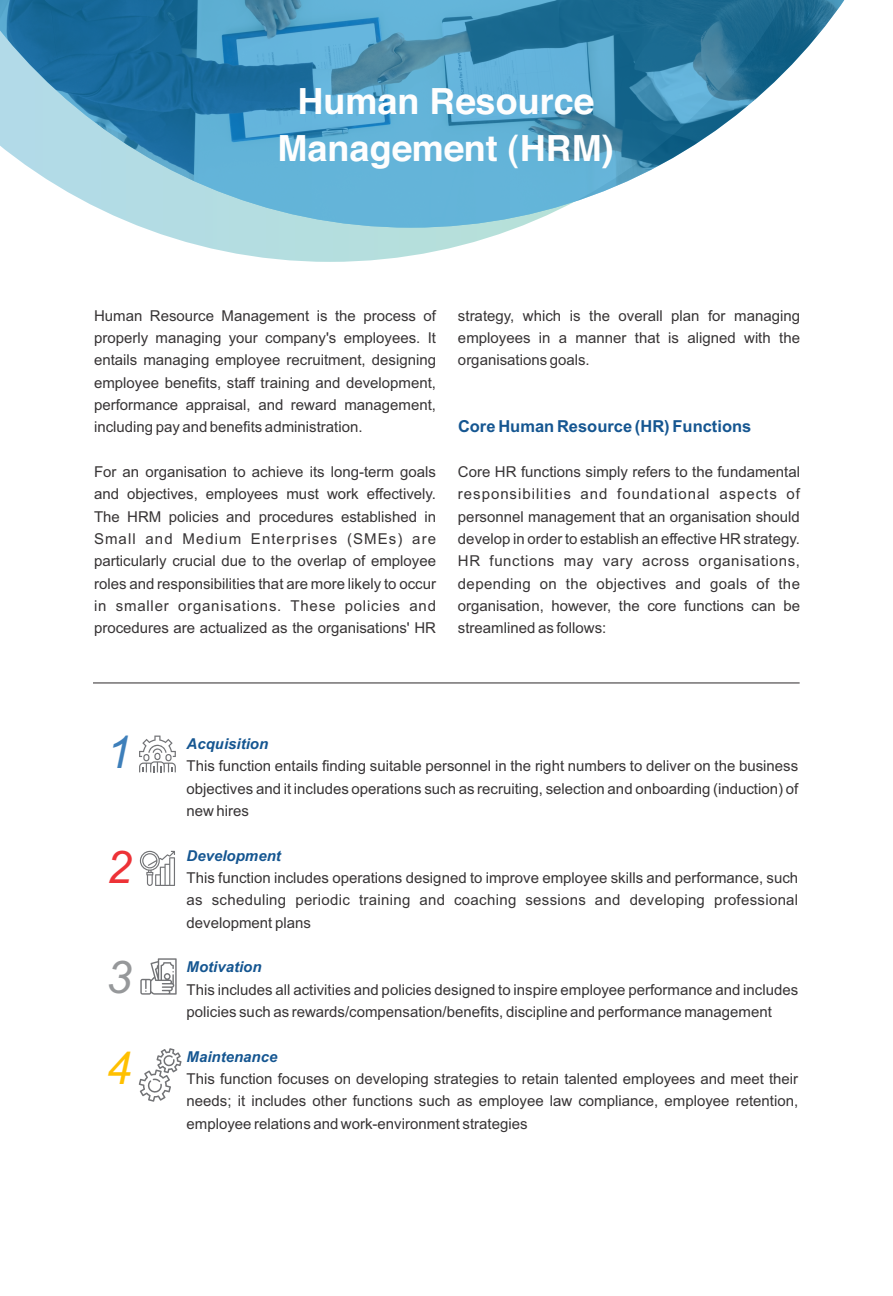
<style>
.page{position:relative;width:893px;height:1296px;background:#fff}
.page>*{position:absolute;margin:0;border:0;box-sizing:border-box;transform-origin:0 0}
.t1{font:italic 45.15px "Arial";color:#3e7fba}
.t2{font:italic 45.15px "Arial";color:#ed3237}
.t3{font:italic 45.15px "Arial";color:#96989a}
.t4{font:italic 45.15px "Arial";color:#ffc000}
.t5{font:700 36px/46.8px "Helvetica";color:#fefefe;text-align:center}
.t6{font:700 16.5px "Arial";color:#155691}
.t7{font:15px/22.4px "Arial";color:#373435;text-align:justify}
.t8{font:italic 700 15px "Arial";color:#155691}
</style>
<div class="page">
<svg style="left:144px;top:228px;width:372px;height:34px"></svg>
<img style="left:0;top:0;width:845px;height:228px">
<hr style="left:93px;top:682px;width:707px;height:1px;background:#373435">
<svg style="left:139px;top:736px;width:37px;height:36px"></svg>
<svg style="left:140px;top:958px;width:37px;height:37px"></svg>
<svg style="left:140px;top:851px;width:35px;height:35px"></svg>
<svg style="left:139px;top:1048px;width:43px;height:54px"></svg>
<h2 class="t5" style="left:278px;top:81px;width:337px">Human Resource<br>Management (HRM)</h2>
<p class="t7" style="left:94px;top:306px;width:344px">Human Resource Management is the process of properly managing your company's employees. It entails managing employee recruitment, designing employee benefits, staff training and development, performance appraisal, and reward management, including pay and benefits administration.</p>
<p class="t7" style="left:94px;top:462px;width:344px">For an organisation to achieve its long-term goals and objectives, employees must work effectively.<br>The HRM policies and procedures established in Small and Medium Enterprises (SMEs) are particularly crucial due to the overlap of employee roles and responsibilities that are more likely to occur in smaller organisations. These policies and procedures are actualized as the organisations' HR</p>
<p class="t7" style="left:458px;top:306px;width:344px">strategy, which is the overall plan for managing employees in a manner that is aligned with the organisations goals.</p>
<p class="t6" style="left:458px;top:420px;width:295px">Core Human Resource (HR) Functions</p>
<p class="t7" style="left:458px;top:462px;width:344px">Core HR functions simply refers to the fundamental responsibilities and foundational aspects of personnel management that an organisation should develop in order to establish an effective HR strategy.<br>HR functions may vary across organisations, depending on the objectives and goals of the organisation, however, the core functions can be streamlined as follows:</p>
<h1 class="t1" style="left:106px;top:735px;width:27px">1</h1>
<p class="t8" style="left:187px;top:738px;width:83px">Acquisition</p>
<p class="t7" style="left:187px;top:756px;width:613px">This function entails finding suitable personnel in the right numbers to deliver on the business objectives and it includes operations such as recruiting, selection and onboarding (induction) of new hires</p>
<h1 class="t2" style="left:106px;top:850px;width:27px">2</h1>
<p class="t8" style="left:187px;top:850px;width:96px">Development</p>
<p class="t7" style="left:187px;top:868px;width:613px">This function includes operations designed to improve employee skills and performance, such as scheduling periodic training and coaching sessions and developing professional development plans</p>
<h1 class="t3" style="left:106px;top:960px;width:27px">3</h1>
<h1 class="t4" style="left:106px;top:1051px;width:27px">4</h1>
<p class="t8" style="left:187px;top:962px;width:76px">Motivation</p>
<p class="t7" style="left:187px;top:980px;width:613px">This includes all activities and policies designed to inspire employee performance and includes policies such as rewards/compensation/benefits, discipline and performance management</p>
<p class="t8" style="left:187px;top:1051px;width:92px">Maintenance</p>
<p class="t7" style="left:187px;top:1069px;width:613px">This function focuses on developing strategies to retain talented employees and meet their needs; it includes other functions such as employee law compliance, employee retention, employee relations and work-environment strategies</p>
</div>
